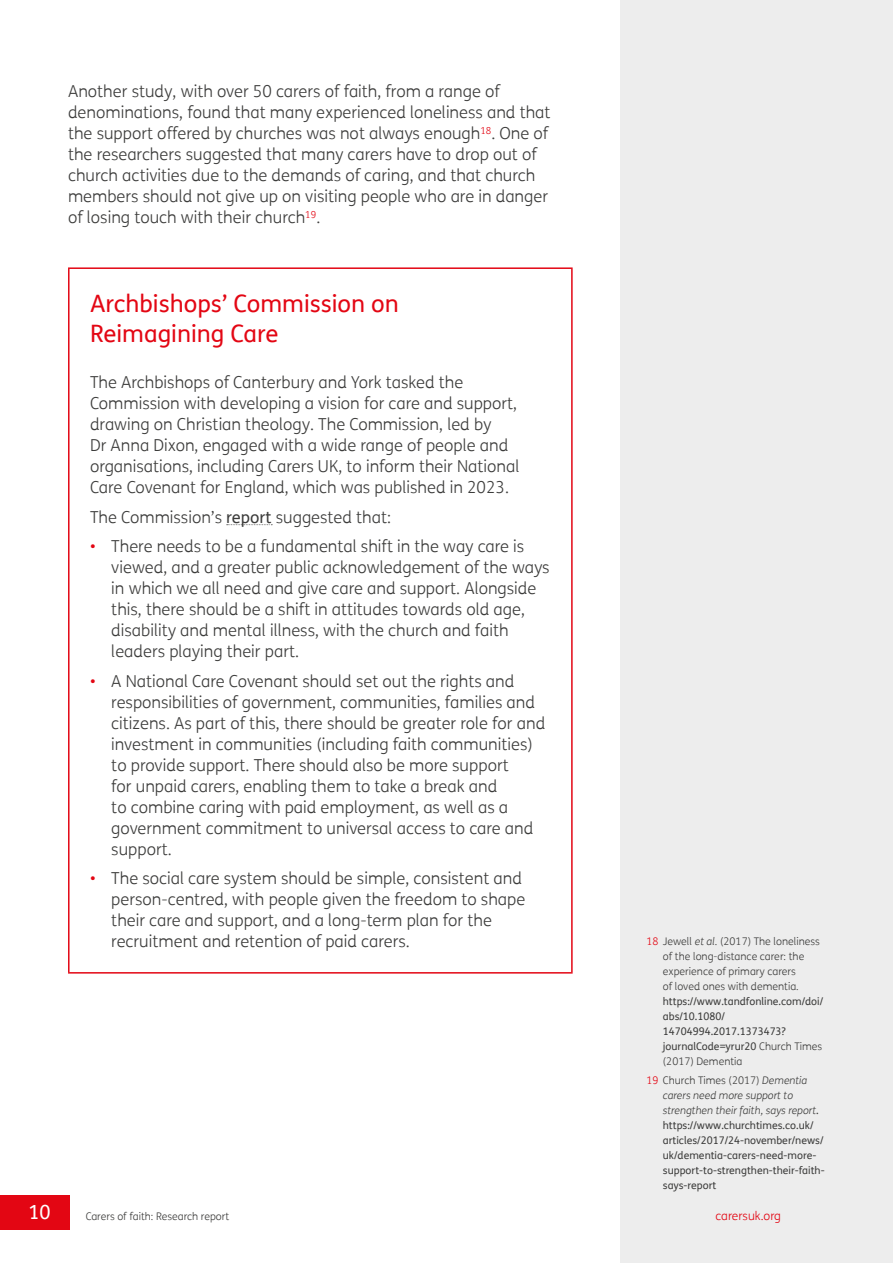
<style>
.page{position:relative;width:893px;height:1263px;background:#fff}
.page>*{position:absolute;margin:0;border:0;box-sizing:border-box;transform-origin:0 0}
.H3_-_Subheader{font:24px/30px "FS Me";color:#e30613}
.t1{font:19.5px "FS Me";color:#fff}
.P_-_Body{font:300 16.5px/21px "FS Me";color:#3c3c3b}
.t2{font:300 12px "FS Me";color:#e30613}
.t3{font:10.5px/15px "FS Me";color:#3c3c3b}
.t4{font:300 10.5px/15px "FS Me";color:#3c3c3b}
.s1{font-weight:400}
.s2{color:#e30613}
.s3{font-style:italic}
.s4{font-weight:300}
.s5{font-weight:300;color:#e30613}
.s6{font-weight:300;font-style:italic}
</style>
<div class="page">
<div style="left:621px;top:0;width:272px;height:1263px;background:#ededed"></div>
<hr style="left:68px;top:267px;width:505px;height:2px;background:#e30613">
<hr style="left:68px;top:269px;width:2px;height:703px;background:#e30613">
<hr style="left:571px;top:269px;width:2px;height:703px;background:#e30613">
<hr style="left:68px;top:972px;width:505px;height:1px;background:#e30613">
<svg style="left:227px;top:524px;width:45px;height:1px"></svg>
<div style="left:0;top:1195px;width:70px;height:34px;background:#e30613"></div>
<p class="P_-_Body" style="left:68px;top:81px;width:484px">Another study, with over 50 carers of faith, from a range of denominations, found that many experienced loneliness and that the support offered by churches was not always enough<sup>18</sup>. One of the researchers suggested that many carers have to drop out of church activities due to the demands of caring, and that church members should not give up on visiting people who are in danger of losing touch with their church<sup>19</sup>.</p>
<h3 class="H3_-_Subheader" style="left:90px;top:288px;width:310px">Archbishops’ Commission on<br>Reimagining Care</h3>
<p class="P_-_Body" style="left:90px;top:371px;width:431px">The Archbishops of Canterbury and York tasked the Commission with developing a vision for care and support, drawing on Christian theology. The Commission, led by<br>Dr Anna Dixon, engaged with a wide range of people and organisations, including Carers UK, to inform their National Care Covenant for England, which was published in 2023.</p>
<p class="P_-_Body" style="left:90px;top:506px;width:303px">The Commission’s <span class="s1">report</span> suggested that:</p>
<p class="P_-_Body" style="left:111px;top:535px;width:440px;text-indent:-21px"><span class="s2">•</span> There needs to be a fundamental shift in the way care is viewed, and a greater public acknowledgement of the ways in which we all need and give care and support. Alongside this, there should be a shift in attitudes towards old age, disability and mental illness, with the church and faith leaders playing their part.</p>
<p class="P_-_Body" style="left:111px;top:670px;width:435px;text-indent:-21px"><span class="s2">•</span> A National Care Covenant should set out the rights and responsibilities of government, communities, families and citizens. As part of this, there should be greater role for and investment in communities (including faith communities) to provide support. There should also be more support<br>for unpaid carers, enabling them to take a break and<br>to combine caring with paid employment, as well as a government commitment to universal access to care and support.</p>
<p class="P_-_Body" style="left:111px;top:867px;width:416px;text-indent:-21px"><span class="s2">•</span> The social care system should be simple, consistent and person-centred, with people given the freedom to shape their care and support, and a long-term plan for the recruitment and retention of paid carers.</p>
<p class="t1" style="left:28px;top:1199px;width:24px">10</p>
<p class="t4" style="left:86px;top:1209px;width:145px">Carers of faith: Research report</p>
<p class="t4" style="left:663px;top:933px;width:159px;text-indent:-16px"><span class="s2">18</span> Jewell <span class="s3">et al</span>. (2017) The loneliness of the long-distance carer: the experience of primary carers<br>of loved ones with dementia.</p>
<p class="t3" style="left:663px;top:993px;width:162px">https://www.tandfonline.com/doi/ abs/10.1080/<br>14704994.2017.1373473? journalCode=yrur20 <span class="s4">Church Times (2017) Dementia</span></p>
<p class="t3" style="left:663px;top:1073px;width:163px;text-indent:-16px"><span class="s5">19</span> <span class="s4">Church Times (2017)</span> <span class="s6">Dementia carers need more support to strengthen their faith, says report</span>. https://www.churchtimes.co.uk/ articles/2017/24-november/news/ uk/dementia-carers-need-more&shy;support-to-strengthen-their-faith&shy;says-report</p>
<p class="t2" style="left:715px;top:1207px;width:67px">carersuk.org</p>
</div>
